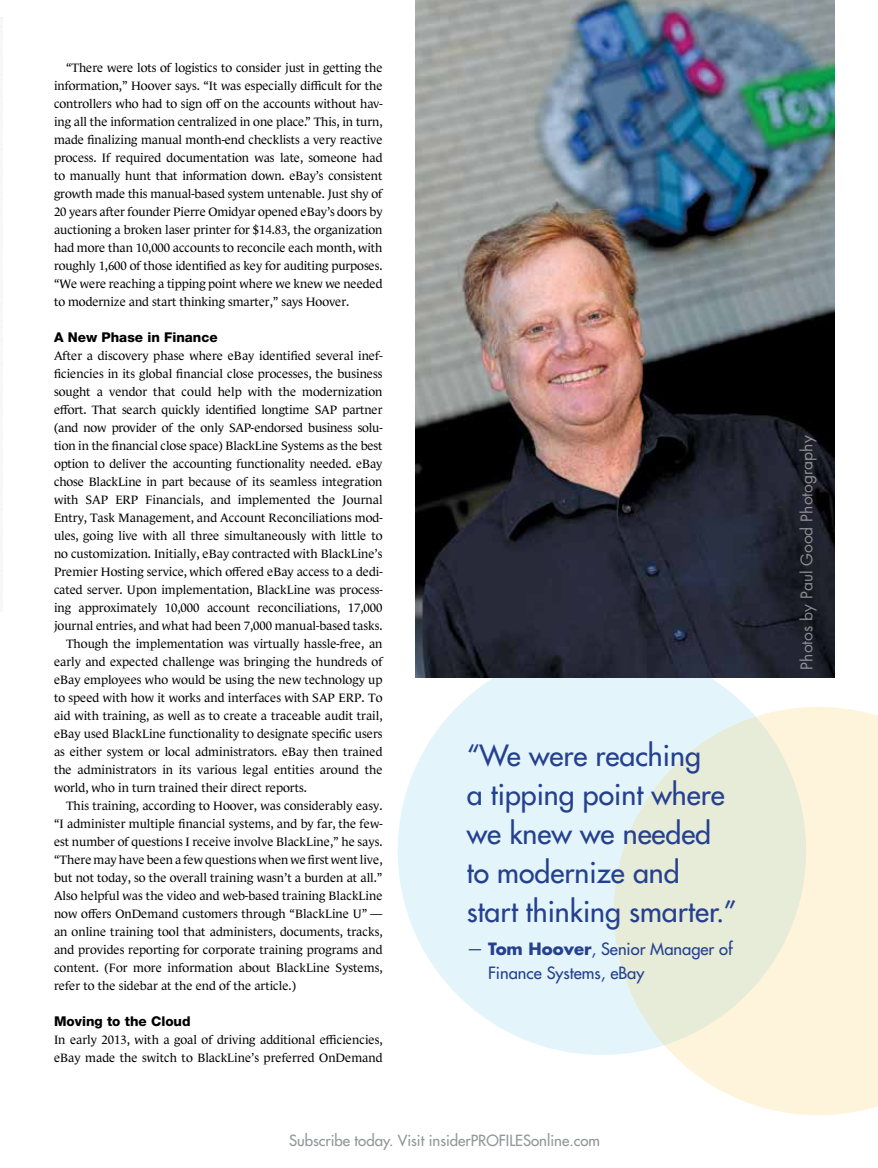
<style>
.page{position:relative;width:878px;height:1168px;background:#fff}
.page>*{position:absolute;margin:0;border:0;box-sizing:border-box;transform-origin:0 0}
.t1{font:500 28.5px/39px "Futura Std";color:#25408f}
.t2{font:500 16.5px/24px "Futura Std";color:#25408f}
.t3{font:15.6px "Futura Std";color:#fff}
.t4{font:500 15px "Futura Std";color:#939598}
.t5{font:800 13.5px "Helvetica Neue LT Std";color:#000}
.t6{font:12.3px/18px "Le Monde Journal Std";color:#000;text-align:justify}
.s1{font-weight:700}
</style>
<div class="page">
<div style="left:397px;top:646px;width:409px;height:409px;background:#e3f5fb;border-radius:50%"></div>
<svg style="left:613px;top:707px;width:265px;height:408px"></svg>
<img style="left:0;top:17px;width:2px;height:574px">
<img style="left:416px;top:0;width:418px;height:677px">
<p class="t6" style="left:54px;top:59px;width:330px;text-indent:12px">“There were lots of logistics to consider just in getting the information,” Hoover says. “It was especially difficult for the controllers who had to sign off on the accounts without hav&shy;ing all the information centralized in one place.” This, in turn, made finalizing manual month-end checklists a very reactive process. If required documentation was late, someone had to manually hunt that information down. eBay’s consistent growth made this manual-based system untenable. Just shy of 20 years after founder Pierre Omidyar opened eBay’s doors by auctioning a broken laser printer for $14.83, the organization had more than 10,000 accounts to reconcile each month, with roughly 1,600 of those identified as key for auditing purposes. “We were reaching a tipping point where we knew we needed to modernize and start thinking smarter,” says Hoover.</p>
<p class="t5" style="left:54px;top:329px;width:165px">A New Phase in Finance</p>
<p class="t6" style="left:54px;top:347px;width:330px">After a discovery phase where eBay identified several inef-</p>
<p class="t6" style="left:54px;top:365px;width:330px">ficiencies in its global financial close processes, the business</p>
<p class="t6" style="left:54px;top:383px;width:330px">sought a vendor that could help with the modernization</p>
<p class="t6" style="left:54px;top:401px;width:330px">effort. That search quickly identified longtime SAP partner</p>
<p class="t6" style="left:54px;top:419px;width:330px">(and now provider of the only SAP-endorsed business solu-</p>
<p class="t6" style="left:54px;top:437px;width:330px">tion in the financial close space) BlackLine Systems as the best</p>
<p class="t6" style="left:54px;top:455px;width:330px">option to deliver the accounting functionality needed. eBay</p>
<p class="t6" style="left:54px;top:473px;width:330px">chose BlackLine in part because of its seamless integration</p>
<p class="t6" style="left:54px;top:491px;width:330px">with SAP ERP Financials, and implemented the Journal</p>
<p class="t6" style="left:54px;top:509px;width:330px">Entry, Task Management, and Account Reconciliations mod-</p>
<p class="t6" style="left:54px;top:527px;width:330px">ules, going live with all three simultaneously with little to</p>
<p class="t6" style="left:54px;top:545px;width:330px">no customization. Initially, eBay contracted with BlackLine’s</p>
<p class="t6" style="left:54px;top:563px;width:330px">Premier Hosting service, which offered eBay access to a dedi-</p>
<p class="t6" style="left:54px;top:581px;width:330px">cated server. Upon implementation, BlackLine was process-</p>
<p class="t6" style="left:54px;top:599px;width:330px">ing approximately 10,000 account reconciliations, 17,000</p>
<p class="t6" style="left:54px;top:617px;width:330px">journal entries, and what had been 7,000 manual-based tasks.</p>
<p class="t6" style="left:66px;top:635px;width:318px">Though the implementation was virtually hassle-free, an</p>
<p class="t6" style="left:54px;top:653px;width:330px">early and expected challenge was bringing the hundreds of</p>
<p class="t6" style="left:54px;top:671px;width:330px">eBay employees who would be using the new technology up</p>
<p class="t6" style="left:54px;top:689px;width:330px">to speed with how it works and interfaces with SAP ERP. To</p>
<p class="t6" style="left:54px;top:707px;width:330px">aid with training, as well as to create a traceable audit trail,</p>
<p class="t6" style="left:54px;top:725px;width:330px">eBay used BlackLine functionality to designate specific users</p>
<p class="t6" style="left:54px;top:743px;width:330px">as either system or local administrators. eBay then trained</p>
<p class="t6" style="left:54px;top:761px;width:330px">the administrators in its various legal entities around the</p>
<p class="t6" style="left:54px;top:779px;width:254px">world, who in turn trained their direct reports.</p>
<p class="t6" style="left:66px;top:797px;width:318px">This training, according to Hoover, was considerably easy.</p>
<p class="t6" style="left:54px;top:815px;width:330px">“I administer multiple financial systems, and by far, the few-</p>
<p class="t6" style="left:54px;top:833px;width:330px">est number of questions I receive involve BlackLine,” he says.</p>
<p class="t6" style="left:54px;top:851px;width:330px">“There may have been a few questions when we first went live,</p>
<p class="t6" style="left:54px;top:869px;width:330px">but not today, so the overall training wasn’t a burden at all.”</p>
<p class="t6" style="left:54px;top:887px;width:330px">Also helpful was the video and web-based training BlackLine</p>
<p class="t6" style="left:54px;top:905px;width:330px">now offers OnDemand customers through “BlackLine U” —</p>
<p class="t6" style="left:54px;top:923px;width:330px">an online training tool that administers, documents, tracks,</p>
<p class="t6" style="left:54px;top:941px;width:330px">and provides reporting for corporate training programs and</p>
<p class="t6" style="left:54px;top:959px;width:330px">content. (For more information about BlackLine Systems,</p>
<p class="t6" style="left:54px;top:977px;width:243px">refer to the sidebar at the end of the article.)</p>
<p class="t5" style="left:54px;top:1013px;width:138px">Moving to the Cloud</p>
<p class="t6" style="left:54px;top:1031px;width:330px">In early 2013, with a goal of driving additional efficiencies, eBay made the switch to BlackLine’s preferred OnDemand</p>
<h1 class="t1" style="left:467px;top:736px;width:272px">“We were reaching<br>a tipping point where we knew we needed to modernize and start thinking smarter.”</h1>
<h2 class="t2" style="left:488px;top:936px;width:246px;text-indent:-21px">— <span class="s1">Tom Hoover</span>, Senior Manager of<br>Finance Systems, eBay</h2>
<p class="t4" style="left:289px;top:1131px;width:312px">Subscribe today. Visit insiderPROFILESonline.com</p>
<p class="t3" style="left:796px;top:669px;width:235px;rotate:-90deg">Photos by Paul Good Photography</p>
</div>
